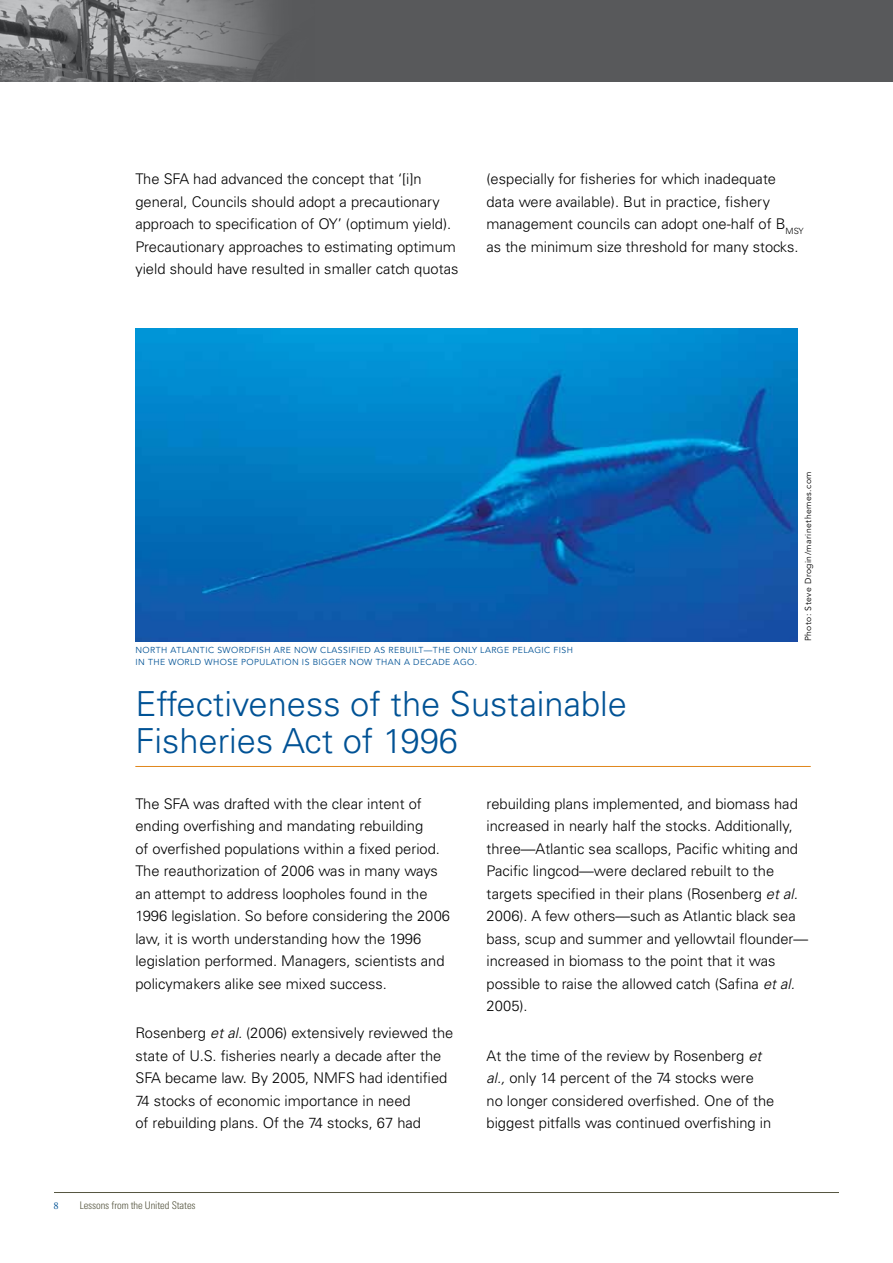
<style>
.page{position:relative;width:893px;height:1263px;background:#fff}
.page>*{position:absolute;margin:0;border:0;box-sizing:border-box;transform-origin:0 0}
.t1{font:300 34.5px/37.5px "Univers";color:#005295}
.t2{font:300 14.7px/22.5px "Univers";color:#000}
.t3{font:300 condensed 10.5px "Univers";letter-spacing:-.01em;color:#555540}
.t4{font:10.5px "Adobe Garamond";color:#005295}
.t5{font:8.7px/12px "Avenir";letter-spacing:.05em;color:#005295}
.t6{font:8.7px "Avenir";letter-spacing:.05em;color:#000}
.s1{font-style:italic}
</style>
<div class="page">
<hr style="left:54px;top:1192px;width:785px;height:1px;background:#555540">
<div style="left:0;top:0;width:893px;height:81px;background:#58595b"></div>
<hr style="left:135px;top:766px;width:676px;height:1px;background:#e0861b">
<img style="left:135px;top:328px;width:662px;height:313px">
<img style="left:0;top:0;width:270px;height:81px">
<p class="t2" style="left:135px;top:168px;width:325px">The SFA had advanced the concept that ‘[i]n general, Councils should adopt a precautionary approach to specification of OY’ (optimum yield).<br>Precautionary approaches to estimating optimum yield should have resulted in smaller catch quotas</p>
<p class="t2" style="left:487px;top:168px;width:319px">(especially for fisheries for which inadequate data were available). But in practice, fishery management councils can adopt one-half of B<sub>MSY </sub>as the minimum size threshold for many stocks.</p>
<p class="t5" style="left:135px;top:644px;width:8px">NORTH</p>
<p class="t5" style="left:171px;top:644px;width:29px">ATLANTIC</p>
<p class="t5" style="left:217px;top:644px;width:121px">SWORDFISH ARE NOW CLASS</p>
<p class="t5" style="left:135px;top:644px;width:439px;text-indent:213px">IFIED AS REBUILT—THE ONLY LARGE PELAGIC FISH<br>IN THE WORLD WHOSE POPULATION IS BIGGER NOW THAN A DECADE AGO.</p>
<h1 class="t1" style="left:135px;top:685px;width:493px">Effectiveness of the Sustainable<br>Fisheries Act of 1996</h1>
<p class="t6" style="left:803px;top:641px;width:171px;rotate:-90deg">PHOTO: STEVE DROGIN/MARINETHEMES.COM</p>
<p class="t2" style="left:135px;top:792px;width:316px">The SFA was drafted with the clear intent of ending overfishing and mandating rebuilding<br>of overfished populations within a fixed period.<br>The reauthorization of 2006 was in many ways an attempt to address loopholes found in the 1996 legislation. So before considering the 2006 law, it is worth understanding how the 1996 legislation performed. Managers, scientists and policymakers alike see mixed success.</p>
<p class="t2" style="left:135px;top:1022px;width:319px">Rosenberg <span class="s1">et al.</span> (2006) extensively reviewed the state of U.S. fisheries nearly a decade after the SFA became law. By 2005, N MFS had identified 74 stocks of economic importance in need<br>of rebuilding plans. Of the 74 stocks, 67 had</p>
<p class="t4" style="left:53px;top:1200px;width:7px">8</p>
<p class="t3" style="left:80px;top:1199px;width:117px">Lessons from the United States</p>
<p class="t2" style="left:487px;top:792px;width:323px">rebuilding plans implemented, and biomass had increased in nearly half the stocks. Additionally, three—Atlantic sea scallops, Pacific whiting and Pacific lingcod—were declared rebuilt to the targets specified in their plans (Rosenberg <span class="s1">et al.<br></span>2006). A few others—such as Atlantic black sea bass, scup and summer and yellowtail flounder— increased in biomass to the point that it was possible to raise the allowed catch (Safina <span class="s1">et al.<br></span>2005).</p>
<p class="t2" style="left:487px;top:1044px;width:289px">At the time of the review by Rosenberg <span class="s1">et al.,</span> only 14 percent of the 74 stocks were<br>no longer considered overfished. One of the biggest pitfalls was continued overfishing in</p>
</div>
